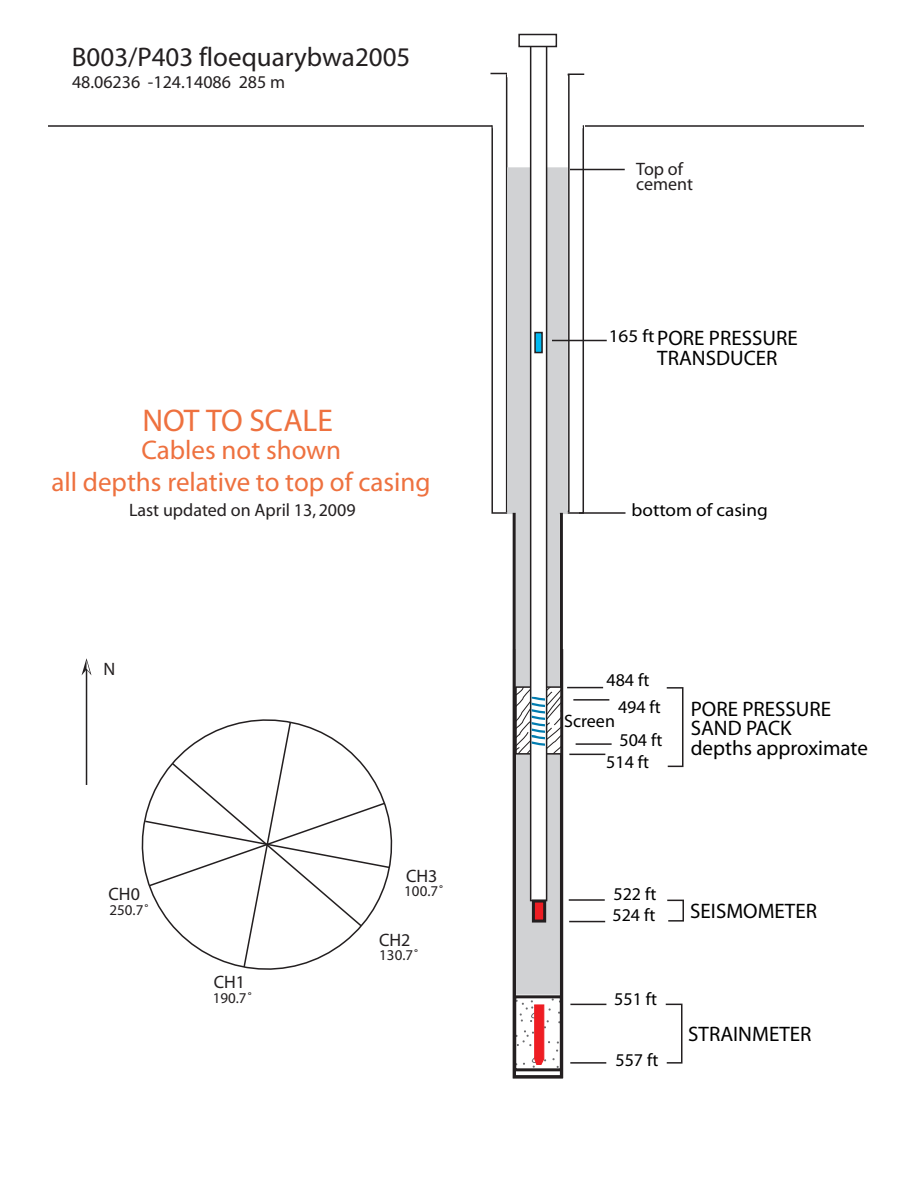
<style>
.page{position:relative;width:918px;height:1188px;background:#fff}
.page>*{position:absolute;margin:0;border:0;box-sizing:border-box;transform-origin:0 0}
.t1{font:italic 700 31.5px "Times";color:#ee713f}
.t2{font:italic 700 27px/32.4px "Times";color:#ee713f;text-align:center}
.t3{font:700 27px "Helvetica";color:#231f20}
.t4{font:21px/19.5px "Helvetica";color:#000}
.t5{font:18px "Helvetica";color:#000}
.t6{font:18px "Myriad";color:#231f20}
.t7{font:700 18px "Helvetica";color:#231f20}
.t8{font:18px "Helvetica";color:#000;scale:1.07 1}
.t9{font:18px/15px "Helvetica";color:#231f20}
.t10{font:15px "Myriad";color:#231f20}
</style>
<div class="page">
<div style="left:491px;top:125px;width:93px;height:389px;border:2px solid #231f20"></div>
<div style="left:493px;top:123px;width:90px;height:5px;background:#fff"></div>
<div style="left:506px;top:74px;width:64px;height:438px;border:2px solid #231f20"></div>
<div style="left:507px;top:72px;width:61px;height:5px;background:#fff"></div>
<svg style="left:665px;top:1003px;width:18px;height:61px"></svg>
<div style="left:507px;top:167px;width:61px;height:347px;background:#d1d2d4"></div>
<div style="left:531px;top:40px;width:16px;height:861px;background:#fff"></div>
<div style="left:530px;top:39px;width:17px;height:862px;border:2px solid #231f20"></div>
<svg style="left:667px;top:899px;width:17px;height:23px"></svg>
<svg style="left:666px;top:687px;width:18px;height:81px"></svg>
<svg style="left:48px;top:125px;width:445px;height:3px"></svg>
<svg style="left:585px;top:125px;width:279px;height:2px"></svg>
<svg style="left:512px;top:510px;width:114px;height:567px"></svg>
<svg style="left:568px;top:168px;width:57px;height:3px"></svg>
<svg style="left:490px;top:72px;width:17px;height:3px"></svg>
<svg style="left:567px;top:73px;width:18px;height:3px"></svg>
<div style="left:519px;top:34px;width:37px;height:12px;background:#fff"></div>
<div style="left:518px;top:34px;width:39px;height:13px;border:2px solid #231f20"></div>
<div style="left:533px;top:901px;width:12px;height:20px;background:#ee1d23"></div>
<div style="left:532px;top:900px;width:14px;height:23px;border:3px solid #231f20"></div>
<div style="left:535px;top:333px;width:7px;height:20px;background:#00b8f0"></div>
<div style="left:534px;top:332px;width:9px;height:21px;border:2px solid #231f20"></div>
<svg style="left:552px;top:339px;width:55px;height:3px"></svg>
<svg style="left:82px;top:658px;width:10px;height:127px"></svg>
<svg style="left:144px;top:721px;width:247px;height:248px"></svg>
<p class="t3" style="left:72px;top:44px;width:340px">B003/P403 floequarybwa2005</p>
<p class="t7" style="left:72px;top:73px;width:215px">48.06236 -124.14086 285 m</p>
<h1 class="t1" style="left:142px;top:404px;width:192px">NOT TO SCALE</h1>
<p class="t2" style="left:52px;top:435px;width:381px">Cables not shown<br>all depths relative to top of casing</p>
<p class="t6" style="left:129px;top:501px;width:228px">Last updated on April 13, 2009</p>
<p class="t6" style="left:104px;top:660px;width:13px">N</p>
<p class="t6" style="left:109px;top:885px;width:33px">CH0</p>
<p class="t10" style="left:110px;top:903px;width:41px">250.7˚</p>
<p class="t6" style="left:214px;top:973px;width:33px">CH1</p>
<p class="t10" style="left:213px;top:990px;width:41px">190.7˚</p>
<p class="t6" style="left:406px;top:867px;width:33px">CH3</p>
<p class="t10" style="left:404px;top:884px;width:41px">100.7˚</p>
<p class="t6" style="left:379px;top:931px;width:33px">CH2</p>
<p class="t10" style="left:379px;top:948px;width:41px">130.7˚</p>
<p class="t9" style="left:636px;top:163px;width:58px">Top of cement</p>
<p class="t8" style="left:609px;top:327px;width:44px">165 ft</p>
<p class="t4" style="left:657px;top:329px;width:142px">PORE PRESSURE<br>TRANSDUCER</p>
<p class="t8" style="left:632px;top:501px;width:129px">bottom of casing</p>
<p class="t5" style="left:607px;top:671px;width:44px">484 ft</p>
<p class="t5" style="left:618px;top:698px;width:44px">494 ft</p>
<p class="t5" style="left:564px;top:712px;width:52px">Screen</p>
<p class="t5" style="left:620px;top:731px;width:44px">504 ft</p>
<p class="t5" style="left:606px;top:753px;width:44px">514 ft</p>
<p class="t4" style="left:691px;top:700px;width:179px">PORE PRESSURE<br>SAND PACK<br>depths approximate</p>
<p class="t5" style="left:614px;top:885px;width:44px">522 ft</p>
<p class="t5" style="left:613px;top:906px;width:44px">524 ft</p>
<p class="t5" style="left:614px;top:990px;width:44px">551 ft</p>
<p class="t5" style="left:616px;top:1051px;width:44px">557 ft</p>
<p class="t4" style="left:690px;top:902px;width:128px">SEISMOMETER</p>
<p class="t4" style="left:688px;top:1025px;width:125px">STRAINMETER</p>
</div>
